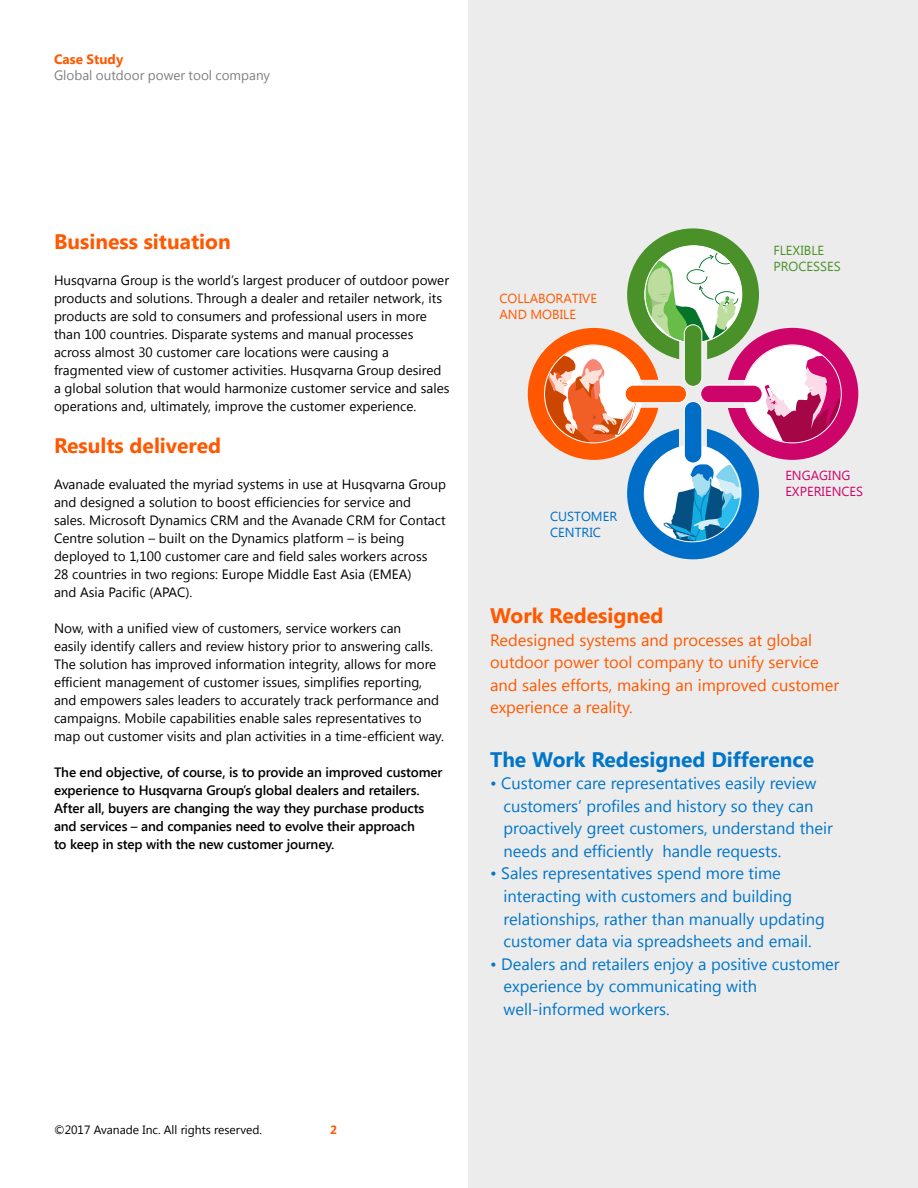
<style>
.page{position:relative;width:918px;height:1188px;background:#fff}
.page>*{position:absolute;margin:0;border:0;box-sizing:border-box;transform-origin:0 0}
.t1{font:700 21px "Segoe UI";color:#ff5800}
.t2{font:700 21px "Segoe UI";color:#0075c9}
.t3{font:16.5px/22.5px "Segoe UI";color:#0075c9}
.t4{font:16.5px/22.5px "Segoe UI";color:#ff5800}
.t5{font:13.5px/18px "Segoe UI";color:#000}
.t6{font:600 13.5px/18px "Segoe UI";letter-spacing:-.01em;color:#000}
.t7{font:13.5px "Segoe UI";color:#808080}
.t8{font:700 13.5px "Segoe UI";letter-spacing:.005em;color:#ff5800}
.t9{font:13.05px/15.8px "Segoe UI";color:#ff5800}
.t10{font:13.05px/15.8px "Segoe UI";color:#cd056a}
.t11{font:13.05px/15.8px "Segoe UI";color:#4b912a}
.t12{font:13.05px/15.8px "Segoe UI";color:#006ec6}
.t13{font:12px "Segoe UI";color:#000}
.t14{font:700 12px "Segoe UI";color:#ff5800}
</style>
<div class="page">
<div style="left:468px;top:0;width:450px;height:1188px;background:#ececec"></div>
<svg style="left:528px;top:228px;width:331px;height:331px"></svg>
<div style="left:701px;top:385px;width:61px;height:18px;background:#cd056a;border-radius:9px"></div>
<div style="left:700px;top:385px;width:63px;height:18px;border:1px solid #fff;border-radius:9px"></div>
<p class="t8" style="left:54px;top:49px;width:71px">Case Study</p>
<p class="t7" style="left:54px;top:66px;width:218px">Global outdoor power tool company</p>
<h1 class="t1" style="left:54px;top:227px;width:178px">Business situation</h1>
<p class="t5" style="left:54px;top:271px;width:397px">Husqvarna Group is the world’s largest producer of outdoor power products and solutions. Through a dealer and retailer network, its products are sold to consumers and professional users in more than 100 countries. Disparate systems and manual processes across almost 30 customer care locations were causing a fragmented view of customer activities. Husqvarna Group desired a global solution that would harmonize customer service and sales operations and, ultimately, improve the customer experience.</p>
<h1 class="t1" style="left:54px;top:431px;width:169px">Results delivered</h1>
<p class="t5" style="left:54px;top:475px;width:394px">Avanade evaluated the myriad systems in use at Husqvarna Group and designed a solution to boost efficiencies for service and sales. Microsoft Dynamics CRM and the Avanade CRM for Contact Centre solution – built on the Dynamics platform – is being deployed to 1,100 customer care and field sales workers across<br>28 countries in two regions: Europe Middle East Asia (EMEA)<br>and Asia Pacific (APAC).</p>
<p class="t5" style="left:54px;top:619px;width:391px">Now, with a unified view of customers, service workers can<br>easily identify callers and review history prior to answering calls.<br>The solution has improved information integrity, allows for more efficient management of customer issues, simplifies reporting, and empowers sales leaders to accurately track performance and campaigns. Mobile capabilities enable sales representatives to map out customer visits and plan activities in a time-efficient way.</p>
<p class="t6" style="left:54px;top:763px;width:390px">The end objective, of course, is to provide an improved customer experience to Husqvarna Group’s global dealers and retailers.<br>After all, buyers are changing the way they purchase products and services – and companies need to evolve their approach<br>to keep in step with the new customer journey.</p>
<p class="t9" style="left:499px;top:290px;width:99px">COLLABORATIVE<br>AND MOBILE</p>
<p class="t12" style="left:550px;top:508px;width:69px">CUSTOMER<br>CENTRIC</p>
<p class="t11" style="left:773px;top:242px;width:69px">FLEXIBLE<br>PROCESSES</p>
<p class="t10" style="left:785px;top:467px;width:79px">ENGAGING<br>EXPERIENCES</p>
<h1 class="t1" style="left:490px;top:601px;width:175px">Work Redesigned</h1>
<p class="t4" style="left:490px;top:628px;width:351px">Redesigned systems and processes at global outdoor power tool company to unify service and sales efforts, making an improved customer experience a reality.</p>
<h1 class="t2" style="left:490px;top:745px;width:326px">The Work Redesigned Difference</h1>
<p class="t3" style="left:504px;top:772px;width:331px;text-indent:-13px">• Customer care representatives easily review customers’ profiles and history so they can proactively greet customers, understand their needs and efficiently handle requests.</p>
<p class="t3" style="left:504px;top:862px;width:323px;text-indent:-13px">• Sales representatives spend more time interacting with customers and building relationships, rather than manually updating customer data via spreadsheets and email.</p>
<p class="t3" style="left:504px;top:952px;width:338px;text-indent:-13px">• Dealers and retailers enjoy a positive customer experience by communicating with well-informed workers.</p>
<p class="t13" style="left:54px;top:1121px;width:210px">©2017 Avanade Inc. All rights reserved.</p>
<p class="t14" style="left:330px;top:1121px;width:8px">2</p>
</div>
